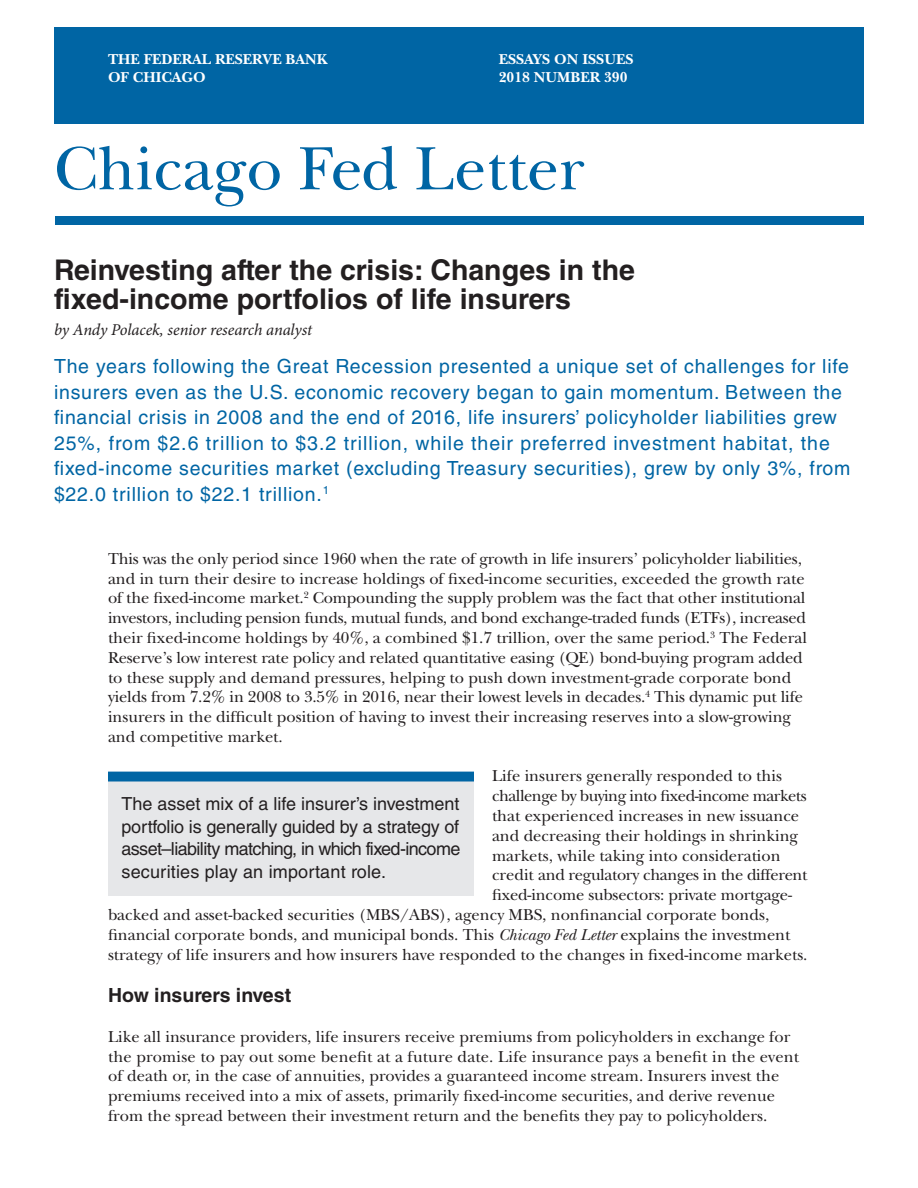
<style>
.page{position:relative;width:918px;height:1188px;background:#fff}
.page>*{position:absolute;margin:0;border:0;box-sizing:border-box;transform-origin:0 0}
.t1{font:63.75px "New Baskerville Std";color:#0065a4}
.headline{font:700 28.5px/28.5px "Helvetica LT Std";color:#231f20}
.summary{font:19.5px/25.5px "Helvetica LT Std";letter-spacing:.04em;color:#0065a4}
.Subhead{font:700 19.5px "Helvetica LT Std";color:#231f20}
.pull-out_Quote{font:18px/22.5px "Helvetica LT Std";letter-spacing:.01em;color:#231f20;text-align:justify}
.CFL_body_text{font:16.5px/19.8px "New Baskerville Std";color:#231f20}
.CFL_body_text-2{font:16.5px "New Baskerville Std";letter-spacing:-.03em;color:#231f20}
.CFL_body_text-3{font:16.5px "New Baskerville Std";letter-spacing:-.02em;color:#231f20}
.author{font:italic 16.5px "Minion Pro";letter-spacing:-.01em;color:#231f20}
.t2{font:700 15px/18px "New Baskerville Std";color:#fff}
.s1{font-style:italic}
</style>
<div class="page">
<div style="left:54px;top:27px;width:810px;height:96px;background:#0065a4"></div>
<div style="left:56px;top:216px;width:808px;height:9px;background:#0065a4"></div>
<div style="left:108px;top:778px;width:366px;height:118px;background:#e6e7e9"></div>
<div style="left:108px;top:772px;width:366px;height:10px;background:#0065a4;border:2px solid #0065a4"></div>
<p class="t2" style="left:108px;top:50px;width:221px">THE FEDERAL RESERVE BANK<br>OF CHICAGO</p>
<p class="t2" style="left:499px;top:50px;width:136px">ESSAYS ON ISSUES<br>2018 NUMBER 390</p>
<h1 class="t1" style="left:54px;top:132px;width:532px">Chicago Fed Letter</h1>
<p class="headline" style="left:54px;top:256px;width:582px">Reinvesting after the crisis: Changes in the fixed-income portfolios of life insurers</p>
<p class="author" style="left:54px;top:319px;width:260px">by Andy Polacek, senior research analyst</p>
<p class="summary" style="left:54px;top:353px;width:798px">The years following the Great Recession presented a unique set of challenges for life insurers even as the U.S. economic recovery began to gain momentum. Between the financial crisis in 2008 and the end of 2016, life insurers’ policyholder liabilities grew 25%, from $2.6 trillion to $3.2 trillion, while their preferred investment habitat, the fixed-income securities market (excluding Treasury securities), grew by only 3%, from $22.0 trillion to $22.1 trillion.<sup>1</sup></p>
<p class="CFL_body_text" style="left:108px;top:549px;width:700px">This was the only period since 1960 when the rate of growth in life insurers’ policyholder liabilities, and in turn their desire to increase holdings of fixed-income securities, exceeded the growth rate of the fixed-income market.<sup>2</sup> Compounding the supply problem was the fact that other institutional investors, including pension funds, mutual funds, and bond exchange-traded funds (ETFs), increased their fixed-income holdings by 40%, a combined $1.7 trillion, over the same period.<sup>3</sup> The Federal Reserve’s low interest rate policy and related quantitative easing (QE) bond-buying program added to these supply and demand pressures, helping to push down investment-grade corporate bond yields from 7.2% in 2008 to 3.5% in 2016, near their lowest levels in decades.<sup>4</sup> This dynamic put life insurers in the difficult position of having to invest their increasing reserves into a slow-growing and competitive market.</p>
<p class="CFL_body_text" style="left:492px;top:766px;width:292px">Life insurers generally responded to this</p>
<p class="CFL_body_text-2" style="left:492px;top:786px;width:316px">challenge by buying into fixed-income markets</p>
<p class="CFL_body_text" style="left:492px;top:806px;width:309px">that experienced increases in new issuance</p>
<p class="CFL_body_text" style="left:492px;top:826px;width:308px">and decreasing their holdings in shrinking</p>
<p class="CFL_body_text" style="left:492px;top:845px;width:290px">markets, while taking into consideration</p>
<p class="CFL_body_text-3" style="left:492px;top:865px;width:317px">credit and regulatory changes in the different</p>
<p class="CFL_body_text" style="left:492px;top:885px;width:301px">fixed-income subsectors: private mortgage-</p>
<p class="CFL_body_text" style="left:108px;top:905px;width:663px">backed and asset-backed securities (MBS/ABS), agency MBS, nonfinancial corporate bonds,</p>
<p class="CFL_body_text" style="left:108px;top:925px;width:684px">financial corporate bonds, and municipal bonds. This <span class="s1">Chicago Fed Letter</span> explains the investment</p>
<p class="CFL_body_text" style="left:108px;top:944px;width:701px">strategy of life insurers and how insurers have responded to the changes in fixed-income markets.</p>
<p class="Subhead" style="left:108px;top:984px;width:185px">How insurers invest</p>
<p class="CFL_body_text" style="left:108px;top:1027px;width:693px">Like all insurance providers, life insurers receive premiums from policyholders in exchange for the promise to pay out some benefit at a future date. Life insurance pays a benefit in the event of death or, in the case of annuities, provides a guaranteed income stream. Insurers invest the premiums received into a mix of assets, primarily fixed-income securities, and derive revenue from the spread between their investment return and the benefits they pay to policyholders.</p>
<p class="pull-out_Quote" style="left:122px;top:792px;width:340px">The asset mix of a life insurer’s investment portfolio is generally guided by a strategy of asset–liability matching, in which fixed-income securities play an important role.</p>
</div>
